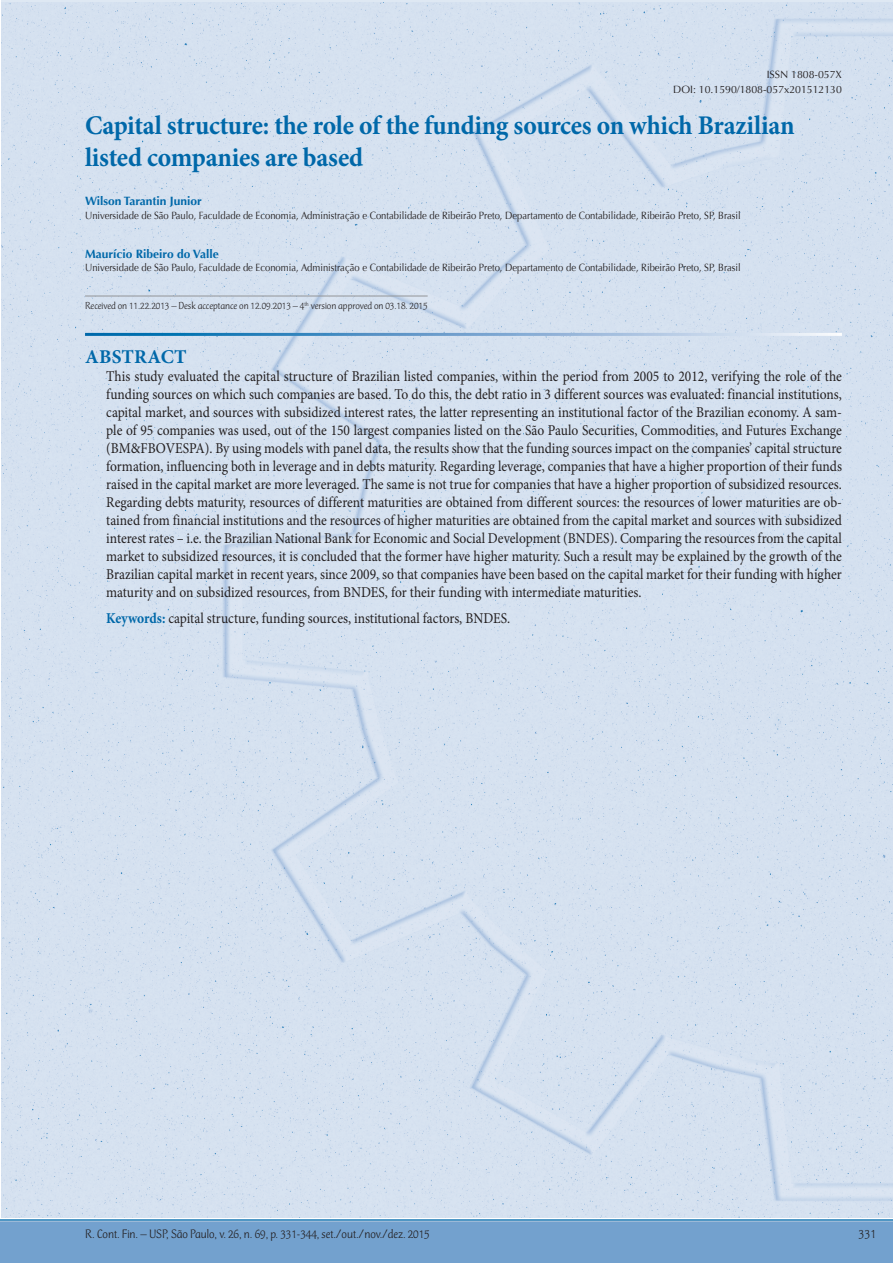
<style>
.page{position:relative;width:893px;height:1263px;background:#fff}
.page>*{position:absolute;margin:0;border:0;box-sizing:border-box;transform-origin:0 0}
._01-Tit-Artigo_Port{font:700 27px/32.4px "Minion Pro";letter-spacing:-.01em;color:#0068a9;scale:.95 1}
._01-Resumo-Abstract{font:700 19.5px "Minion Pro";letter-spacing:.01em;color:#0068a9}
._01-Texto-Resumo-Por{font:15px/18px "Minion Pro";color:#231f20;text-align:justify;scale:.9 1}
.t1{font:300 13.5px "CT Mercurius Std";color:#231f20}
._00-Pag-Mestra_-_Dir{font:300 12.75px "CT Mercurius Std";color:#231f20}
._01-Autor{font:700 12px "Optima";color:#0068a9}
._01-Autor-Universida{font:10.5px "Optima";color:#231f20;scale:.9 1}
._01-XFonte__Recebido{font:300 10.5px "CT Mercurius Std";color:#231f20}
._03-Fonte-Fig_Tab_Qu{font:10.5px "Optima";color:#231f20}
.s1{font-weight:700;color:#0068a9}
</style>
<div class="page">
<div style="left:0;top:1221px;width:893px;height:42px;background:#73a1ce"></div>
<hr style="left:0;top:1219px;width:893px;height:2px;background:#1c7bb7">
<div style="left:1px;top:3px;width:892px;height:1215px;background:#d5e1f0"></div>
<hr style="left:85px;top:296px;width:343px;height:1px;background:#939598">
<hr style="left:85px;top:333px;width:757px;height:3px;background:#fff">
<p class="_03-Fonte-Fig_Tab_Qu" style="left:767px;top:68px;width:77px">ISSN 1808-057X</p>
<p class="_03-Fonte-Fig_Tab_Qu" style="left:673px;top:83px;width:170px">DOI: 10.1590/1808-057x201512130</p>
<p class="_01-Tit-Artigo_Port" style="left:85px;top:108px;width:748px">Capital structure: the role of the funding sources on which Brazilian listed companies are based</p>
<p class="_01-Autor" style="left:85px;top:194px;width:118px">Wilson Tarantin Junior</p>
<p class="_01-Autor-Universida" style="left:85px;top:209px;width:730px">Universidade de São Paulo, Faculdade de Economia, Administração e Contabilidade de Ribeirão Preto, Departamento de Contabilidade, Ribeirão Preto, SP, Brasil</p>
<p class="_01-Autor" style="left:85px;top:246px;width:135px">Maurício Ribeiro do Valle</p>
<p class="_01-Autor-Universida" style="left:85px;top:261px;width:730px">Universidade de São Paulo, Faculdade de Economia, Administração e Contabilidade de Ribeirão Preto, Departamento de Contabilidade, Ribeirão Preto, SP, Brasil</p>
<p class="_01-XFonte__Recebido" style="left:85px;top:300px;width:344px">Received on 11.22.2013 – Desk acceptance on 12.09.2013 – 4<sup>th</sup> version approved on 03.18. 2015</p>
<p class="_01-Resumo-Abstract" style="left:85px;top:343px;width:103px">ABSTRACT</p>
<p class="_01-Texto-Resumo-Por" style="left:106px;top:367px;width:819px">This study evaluated the capital structure of Brazilian listed companies, within the period from 2005 to 2012, verifying the role of the funding sources on which such companies are based. To do this, the debt ratio in 3 different sources was evaluated: financial institutions, capital market, and sources with subsidized interest rates, the latter representing an institutional factor of the Brazilian economy. A sam&shy;ple of 95 companies was used, out of the 150 largest companies listed on the São Paulo Securities, Commodities, and Futures Exchange (BM&amp;FBOVESPA). By using models with panel data, the results show that the funding sources impact on the companies’ capital structure formation, influencing both in leverage and in debts maturity. Regarding leverage, companies that have a higher proportion of their funds raised in the capital market are more leveraged. The same is not true for companies that have a higher proportion of subsidized resources.<br>Regarding debts maturity, resources of different maturities are obtained from different sources: the resources of lower maturities are ob&shy;tained from financial institutions and the resources of higher maturities are obtained from the capital market and sources with subsidized interest rates – i.e. the Brazilian National Bank for Economic and Social Development (BNDES). Comparing the resources from the capital market to subsidized resources, it is concluded that the former have higher maturity. Such a result may be explained by the growth of the Brazilian capital market in recent years, since 2009, so that companies have been based on the capital market for their funding with higher maturity and on subsidized resources, from BNDES, for their funding with intermediate maturities.</p>
<p class="_01-Texto-Resumo-Por" style="left:106px;top:609px;width:450px"><span class="s1">Keywords:</span> capital structure, funding sources, institutional factors, BNDES.</p>
<p class="_00-Pag-Mestra_-_Dir" style="left:85px;top:1227px;width:346px">R. Cont. Fin. – USP, São Paulo, v. 26, n. 69, p. 331-344, set./out./nov./dez. 2015</p>
<p class="t1" style="left:858px;top:1227px;width:19px">331</p>
</div>
